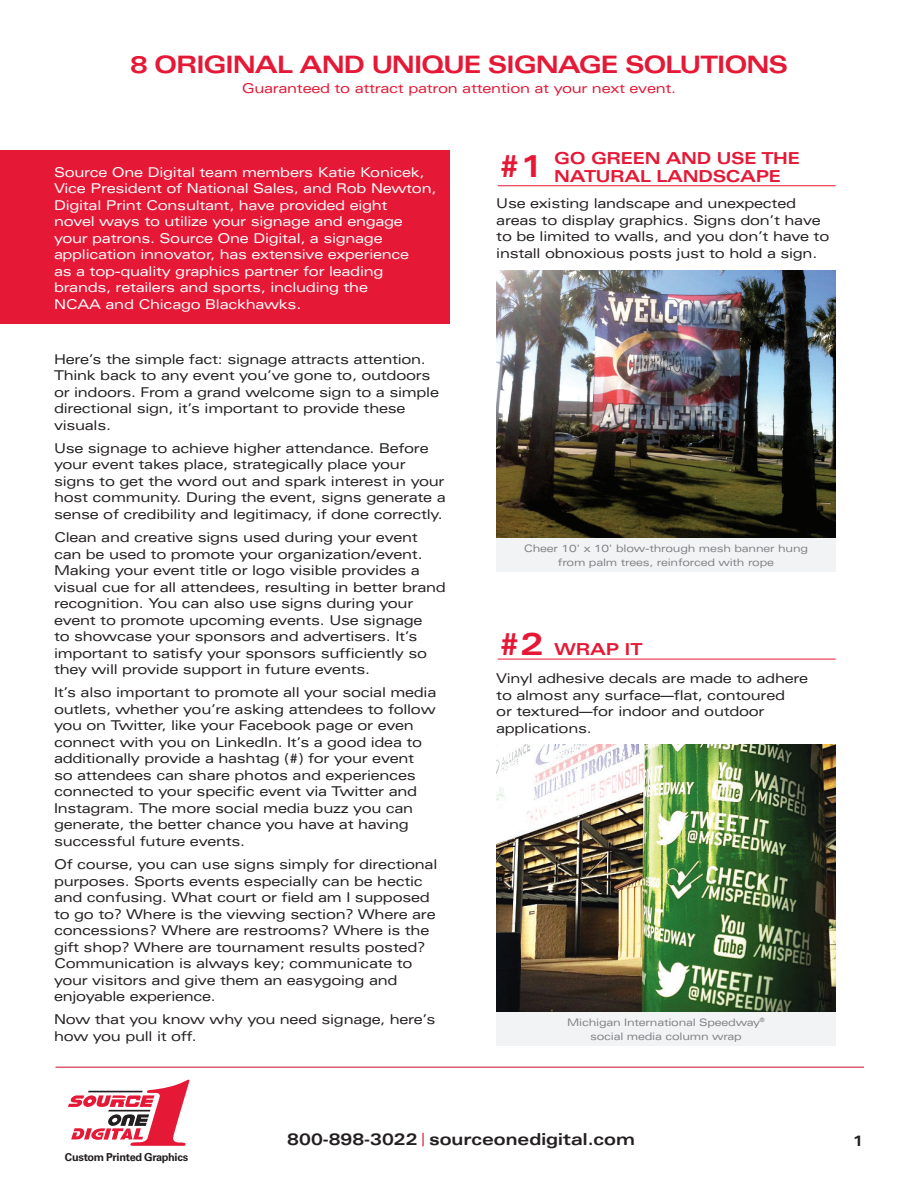
<style>
.page{position:relative;width:918px;height:1188px;background:#fff}
.page>*{position:absolute;margin:0;border:0;box-sizing:border-box;transform-origin:0 0}
.Red_Page_Headers{font:700 expanded 24px "Univers";letter-spacing:-.05em;color:#e51836}
.Sub_Head{font:700 expanded 16.5px/18px "Univers";letter-spacing:-.02em;color:#e51836}
.t1{font:700 expanded 16.5px "Univers";color:#231f20}
.t2{font:700 expanded 15px "Univers";color:#231f20}
.Body_Copy{font:expanded 13.5px/16.5px "Univers";letter-spacing:-.02em;color:#231f20}
.Body_Copy-2{font:expanded 13.5px/16.5px "Univers";letter-spacing:-.02em;color:#fff}
.Red_Page_Headers-2{font:expanded 13.5px "Univers";letter-spacing:-.02em;color:#e51836}
.t3{font:700 10.95px "Univers";letter-spacing:-.02em;color:#231f20}
.Body_Copy-3{font:expanded 10.35px/14.2px "Univers";letter-spacing:-.02em;color:#808285;text-align:center}
.s1{font-size:31.5px}
.s2{font-weight:400;font-stretch:normal;font-size:13.5px;color:#d30d2b}
</style>
<div class="page">
<div style="left:0;top:150px;width:450px;height:174px;background:#e51836"></div>
<hr style="left:56px;top:1067px;width:808px;height:1px;background:#d30d2b">
<svg style="left:68px;top:1079px;width:122px;height:67px"></svg>
<hr style="left:498px;top:185px;width:338px;height:1px;background:#e51836">
<div style="left:496px;top:538px;width:340px;height:34px;background:#f2f3f4"></div>
<img style="left:496px;top:270px;width:340px;height:268px">
<hr style="left:498px;top:659px;width:338px;height:1px;background:#e51836">
<div style="left:496px;top:1012px;width:340px;height:33px;background:#f2f3f4"></div>
<img style="left:496px;top:744px;width:340px;height:268px">
<p class="Red_Page_Headers" style="left:130px;top:51px;width:659px">8 ORIGINAL AND UNIQUE SIGNAGE SOLUTIONS</p>
<p class="Red_Page_Headers-2" style="left:242px;top:80px;width:436px">Guaranteed to attract patron attention at your next event.</p>
<p class="Body_Copy-2" style="left:54px;top:163px;width:384px">Source One Digital team members Katie Konicek, Vice President of National Sales, and Rob Newton, Digital Print Consultant, have provided eight<br>novel ways to utilize your signage and engage your patrons. Source One Digital, a signage application innovator, has extensive experience<br>as a top-quality graphics partner for leading brands, retailers and sports, including the<br>NCAA and Chicago Blackhawks.</p>
<p class="Body_Copy" style="left:54px;top:350px;width:387px">Here’s the simple fact: signage attracts attention.<br>Think back to any event you’ve gone to, outdoors or indoors. From a grand welcome sign to a simple directional sign, it’s important to provide these visuals.</p>
<p class="Body_Copy" style="left:54px;top:440px;width:393px">Use signage to achieve higher attendance. Before your event takes place, strategically place your signs to get the word out and spark interest in your host community. During the event, signs generate a sense of credibility and legitimacy, if done correctly.</p>
<p class="Body_Copy" style="left:54px;top:529px;width:393px">Clean and creative signs used during your event can be used to promote your organization/event.<br>Making your event title or logo visible provides a visual cue for all attendees, resulting in better brand recognition. You can also use signs during your event to promote upcoming events. Use signage<br>to showcase your sponsors and advertisers. It’s important to satisfy your sponsors sufficiently so they will provide support in future events.</p>
<p class="Body_Copy" style="left:54px;top:684px;width:384px">It’s also important to promote all your social media outlets, whether you’re asking attendees to follow you on Twitter, like your Facebook page or even connect with you on LinkedIn. It’s a good idea to additionally provide a hashtag (#) for your event<br>so attendees can share photos and experiences connected to your specific event via Twitter and Instagram. The more social media buzz you can generate, the better chance you have at having successful future events.</p>
<p class="Body_Copy" style="left:54px;top:856px;width:385px">Of course, you can use signs simply for directional purposes. Sports events especially can be hectic and confusing. What court or field am I supposed to go to? Where is the viewing section? Where are concessions? Where are restrooms? Where is the gift shop? Where are tournament results posted?<br>Communication is always key; communicate to your visitors and give them an easygoing and enjoyable experience.</p>
<p class="Body_Copy" style="left:54px;top:1011px;width:383px">Now that you know why you need signage, here’s how you pull it off.</p>
<p class="Sub_Head" style="left:554px;top:149px;width:247px;text-indent:-56px"><span class="s1">#1</span> GO GREEN AND USE THE<br>NATURAL LANDSCAPE</p>
<p class="Body_Copy" style="left:496px;top:195px;width:335px">Use existing landscape and unexpected areas to display graphics. Signs don’t have to be limited to walls, and you don’t have to install obnoxious posts just to hold a sign.</p>
<p class="Body_Copy-3" style="left:524px;top:541px;width:286px">Cheer 10'′x 10'′blow-through mesh banner hung from palm trees, reinforced with rope</p>
<p class="Sub_Head" style="left:498px;top:640px;width:146px"><span class="s1">#2</span> WRAP IT</p>
<p class="Body_Copy" style="left:496px;top:670px;width:313px">Vinyl adhesive decals are made to adhere to almost any surface—flat, contoured<br>or textured—for indoor and outdoor applications.</p>
<p class="Body_Copy-3" style="left:567px;top:1015px;width:199px">Michigan International Speedway<sup>® </sup>social media column wrap</p>
<p class="t3" style="left:65px;top:1151px;width:125px">Custom Printed Graphics</p>
<p class="t1" style="left:287px;top:1130px;width:349px">800-898-3022 <span class="s2">|</span> sourceonedigital.com</p>
<p class="t2" style="left:853px;top:1132px;width:13px">1</p>
</div>
